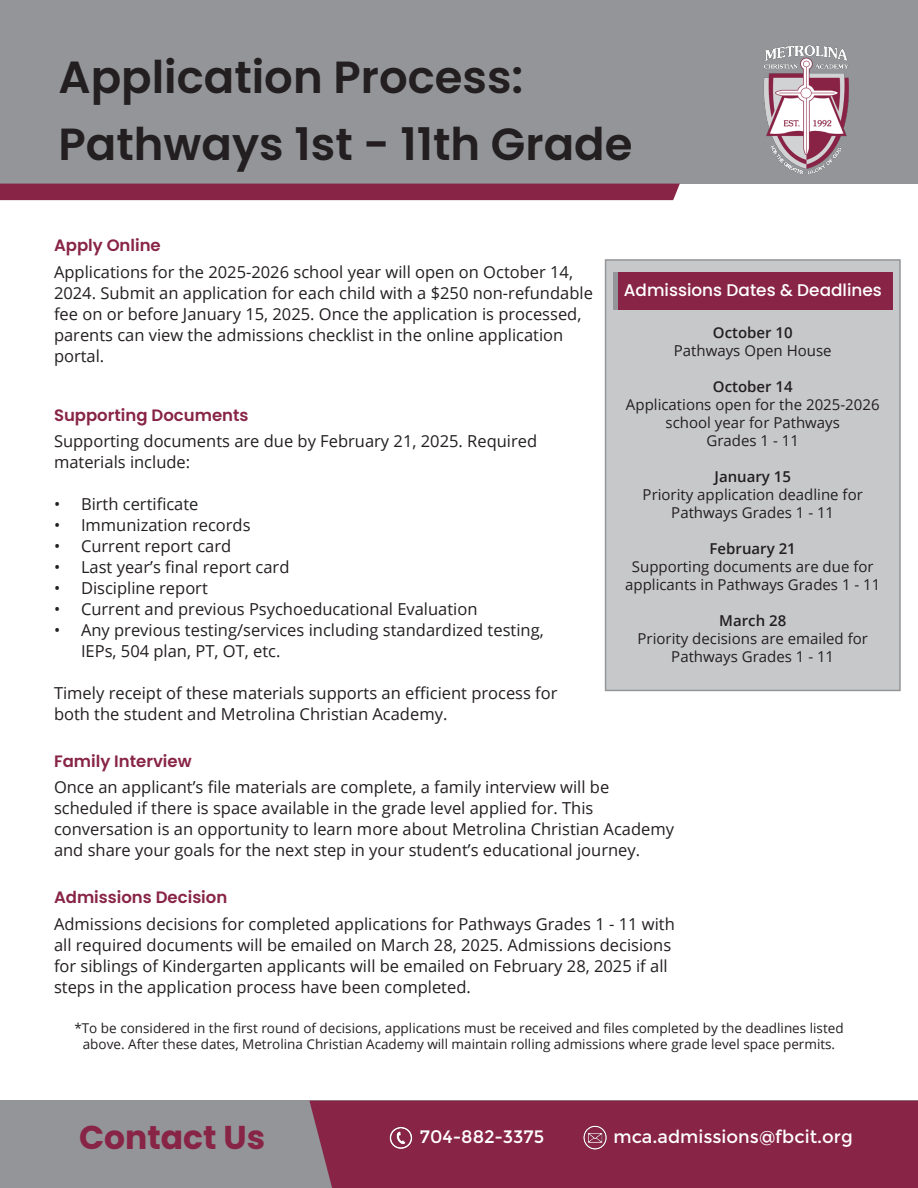
<style>
.page{position:relative;width:918px;height:1188px;background:#fff}
.page>*{position:absolute;margin:0;border:0;box-sizing:border-box;transform-origin:0 0}
.t1{font:600 45px "Poppins";color:#231f20}
.t2{font:700 33px "Poppins";color:#882445}
.t3{font:18px "Montserrat";color:#fff}
.t4{font:500 16.8px "Poppins";color:#fff}
.t5{font:16.5px/21px "Open Sans";color:#231f20}
.t6{font:600 16.5px "Poppins";color:#882445}
.t7{font:15px/18px "Open Sans";color:#231f20;text-align:center}
.t8{font:600 15px "Open Sans";color:#231f20}
.t9{font:13.5px/16.2px "Open Sans";color:#231f20;text-align:center}
</style>
<div class="page">
<div style="left:0;top:0;width:918px;height:184px;background:#939598"></div>
<div style="left:0;top:184px;width:680px;height:16px;background:#882445"></div>
<div style="left:605px;top:259px;width:296px;height:432px;background:#c7c8ca;border:2px solid #939598"></div>
<div style="left:613px;top:272px;width:6px;height:38px;background:#939598"></div>
<div style="left:619px;top:272px;width:274px;height:38px;background:#882445"></div>
<img style="left:764px;top:45px;width:85px;height:130px">
<div style="left:0;top:1101px;width:918px;height:87px;background:#939598"></div>
<div style="left:309px;top:1101px;width:609px;height:87px;background:#882445"></div>
<img style="left:582px;top:1125px;width:25px;height:26px">
<img style="left:389px;top:1124px;width:25px;height:27px">
<p class="t1" style="left:58px;top:51px;width:466px">Application Process:</p>
<p class="t1" style="left:58px;top:118px;width:575px">Pathways 1st - 11th Grade</p>
<p class="t6" style="left:54px;top:235px;width:108px">Apply Online</p>
<p class="t5" style="left:54px;top:261px;width:540px">Applications for the 2025-2026 school year will open on October 14, 2024. Submit an application for each child with a $250 non-refundable fee on or before January 15, 2025. Once the application is processed, parents can view the admissions checklist in the online application portal.</p>
<p class="t6" style="left:54px;top:406px;width:196px">Supporting Documents</p>
<p class="t5" style="left:54px;top:431px;width:485px">Supporting documents are due by February 21, 2025. Required materials include:</p>
<p class="t5" style="left:54px;top:494px;width:146px">• Birth certificate</p>
<p class="t5" style="left:54px;top:515px;width:198px">• Immunization records</p>
<p class="t5" style="left:54px;top:536px;width:179px">• Current report card</p>
<p class="t5" style="left:54px;top:557px;width:237px">• Last year’s final report card</p>
<p class="t5" style="left:54px;top:578px;width:155px">• Discipline report</p>
<p class="t5" style="left:54px;top:599px;width:425px">• Current and previous Psychoeducational Evaluation</p>
<p class="t5" style="left:81px;top:620px;width:464px;text-indent:-27px">• Any previous testing/services including standardized testing,<br>IEPs, 504 plan, PT, OT, etc.</p>
<p class="t5" style="left:54px;top:683px;width:505px">Timely receipt of these materials supports an efficient process for both the student and Metrolina Christian Academy.</p>
<p class="t6" style="left:54px;top:751px;width:139px">Family Interview</p>
<p class="t4" style="left:624px;top:280px;width:260px">Admissions Dates &amp; Deadlines</p>
<p class="t8" style="left:713px;top:322px;width:81px">October 10</p>
<p class="t7" style="left:674px;top:341px;width:159px">Pathways Open House</p>
<p class="t8" style="left:713px;top:376px;width:81px">October 14</p>
<p class="t7" style="left:626px;top:395px;width:255px">Applications open for the 2025-2026 school year for Pathways</p>
<p class="t7" style="left:707px;top:431px;width:94px">Grades 1 - 11</p>
<p class="t8" style="left:715px;top:466px;width:78px">January 15</p>
<p class="t7" style="left:643px;top:485px;width:222px">Priority application deadline for<br>Pathways Grades 1 - 11</p>
<p class="t8" style="left:710px;top:538px;width:88px">February 21</p>
<p class="t7" style="left:625px;top:557px;width:257px">Supporting documents are due for applicants in Pathways Grades 1 - 11</p>
<p class="t8" style="left:719px;top:610px;width:68px">March 28</p>
<p class="t7" style="left:638px;top:629px;width:232px">Priority decisions are emailed for<br>Pathways Grades 1 - 11</p>
<p class="t5" style="left:54px;top:776px;width:622px">Once an applicant’s file materials are complete, a family interview will be scheduled if there is space available in the grade level applied for. This conversation is an opportunity to learn more about Metrolina Christian Academy and share your goals for the next step in your student’s educational journey.</p>
<p class="t6" style="left:54px;top:888px;width:175px">Admissions Decision</p>
<p class="t5" style="left:54px;top:913px;width:622px">Admissions decisions for completed applications for Pathways Grades 1 - 11 with all required documents will be emailed on March 28, 2025. Admissions decisions for siblings of Kindergarten applicants will be emailed on February 28, 2025 if all steps in the application process have been completed.</p>
<p class="t9" style="left:74px;top:1019px;width:771px">*To be considered in the first round of decisions, applications must be received and files completed by the deadlines listed above. After these dates, Metrolina Christian Academy will maintain rolling admissions where grade level space permits.</p>
<p class="t2" style="left:79px;top:1118px;width:188px">Contact Us</p>
<p class="t3" style="left:420px;top:1126px;width:126px">704-882-3375</p>
<p class="t3" style="left:613px;top:1126px;width:241px">mca.admissions@fbcit.org</p>
</div>
